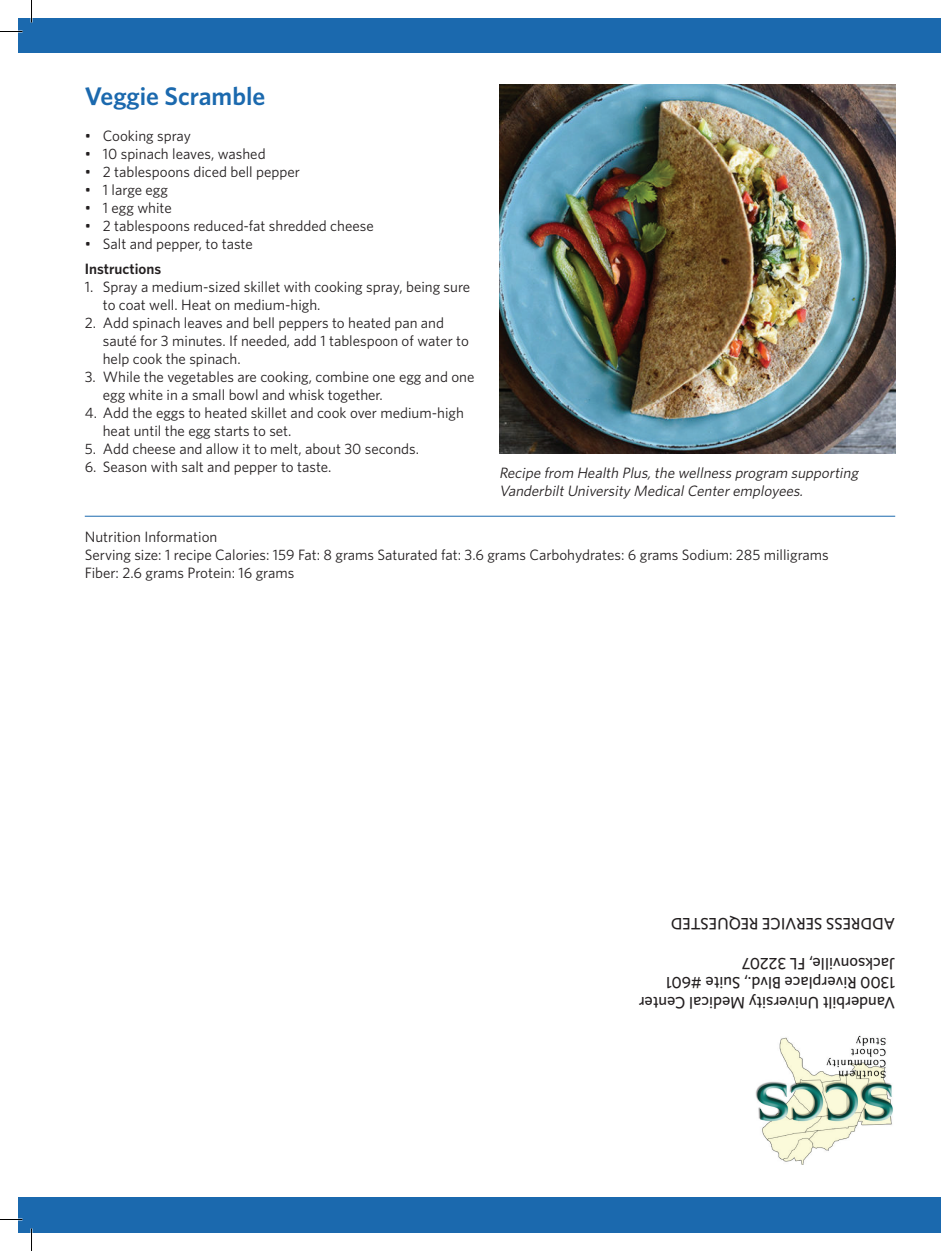
<style>
.page{position:relative;width:941px;height:1251px;background:#fff}
.page>*{position:absolute;margin:0;border:0;box-sizing:border-box;transform-origin:0 0}
.t1{font:600 25.5px "Whitney";color:#1b69ae}
.t2{font:500 16.5px/19.8px "Whitney";color:#231f20}
.t3{font:15px/18px "Whitney";color:#231f20}
.t4{font:italic 15px/18px "Whitney";color:#231f20}
.s1{font-weight:600}
</style>
<div class="page">
<img style="left:755px;top:1035px;width:138px;height:130px">
<div style="left:18px;top:18px;width:922px;height:34px;background:#1b69ae"></div>
<div style="left:19px;top:1198px;width:921px;height:35px;background:#1b69ae"></div>
<img style="left:499px;top:85px;width:396px;height:368px">
<hr style="left:85px;top:516px;width:810px;height:1px;background:#1b69ae">
<svg style="left:0;top:31px;width:22px;height:1px"></svg>
<svg style="left:0;top:1219px;width:22px;height:1px"></svg>
<svg style="left:31px;top:0;width:1px;height:22px"></svg>
<svg style="left:31px;top:1228px;width:1px;height:23px"></svg>
<p class="t1" style="left:85px;top:79px;width:182px">Veggie Scramble</p>
<p class="t3" style="left:85px;top:127px;width:108px">• Cooking spray</p>
<p class="t3" style="left:85px;top:145px;width:182px">• 10 spinach leaves, washed</p>
<p class="t3" style="left:85px;top:163px;width:217px">• 2 tablespoons diced bell pepper</p>
<p class="t3" style="left:85px;top:181px;width:85px">• 1 large egg</p>
<p class="t3" style="left:85px;top:199px;width:89px">• 1 egg white</p>
<p class="t3" style="left:85px;top:217px;width:290px">• 2 tablespoons reduced-fat shredded cheese</p>
<p class="t3" style="left:85px;top:231px;width:169px;line-height:24.8px">• Salt and pepper, to taste<br><span class="s1">Instructions</span></p>
<p class="t3" style="left:103px;top:277px;width:369px;text-indent:-18px">1. Spray a medium-sized skillet with cooking spray, being sure to coat well. Heat on medium-high.</p>
<p class="t3" style="left:103px;top:313px;width:368px;text-indent:-18px">2. Add spinach leaves and bell peppers to heated pan and sauté for 3 minutes. If needed, add 1 tablespoon of water to help cook the spinach.</p>
<p class="t3" style="left:103px;top:367px;width:373px;text-indent:-18px">3. While the vegetables are cooking, combine one egg and one egg white in a small bowl and whisk together.</p>
<p class="t3" style="left:103px;top:403px;width:362px;text-indent:-18px">4. Add the eggs to heated skillet and cook over medium-high heat until the egg starts to set.</p>
<p class="t3" style="left:85px;top:439px;width:336px">5. Add cheese and allow it to melt, about 30 seconds.</p>
<p class="t3" style="left:85px;top:457px;width:248px">6. Season with salt and pepper to taste.</p>
<p class="t4" style="left:499px;top:463px;width:364px">Recipe from Health Plus,the wellness program supporting<br>VanderbiltUniversity MedicalCenteremployees.</p>
<p class="t3" style="left:85px;top:527px;width:745px">Nutrition Information<br>Serving size: 1 recipe Calories: 159 Fat: 8 grams Saturated fat: 3.6 grams Carbohydrates: 6 grams Sodium: 285 milligrams<br>Fiber: 2.6 grams Protein: 16 grams</p>
<p class="t2" style="left:895px;top:934px;width:226px;rotate:-180deg">ADDRESS SERVICE REQUESTED</p>
<p class="t2" style="left:895px;top:1013px;width:258px;rotate:-180deg">Vanderbilt University Medical Center<br>1300 Riverplace Blvd., Suite #601<br>Jacksonville, FL 32207</p>
</div>
